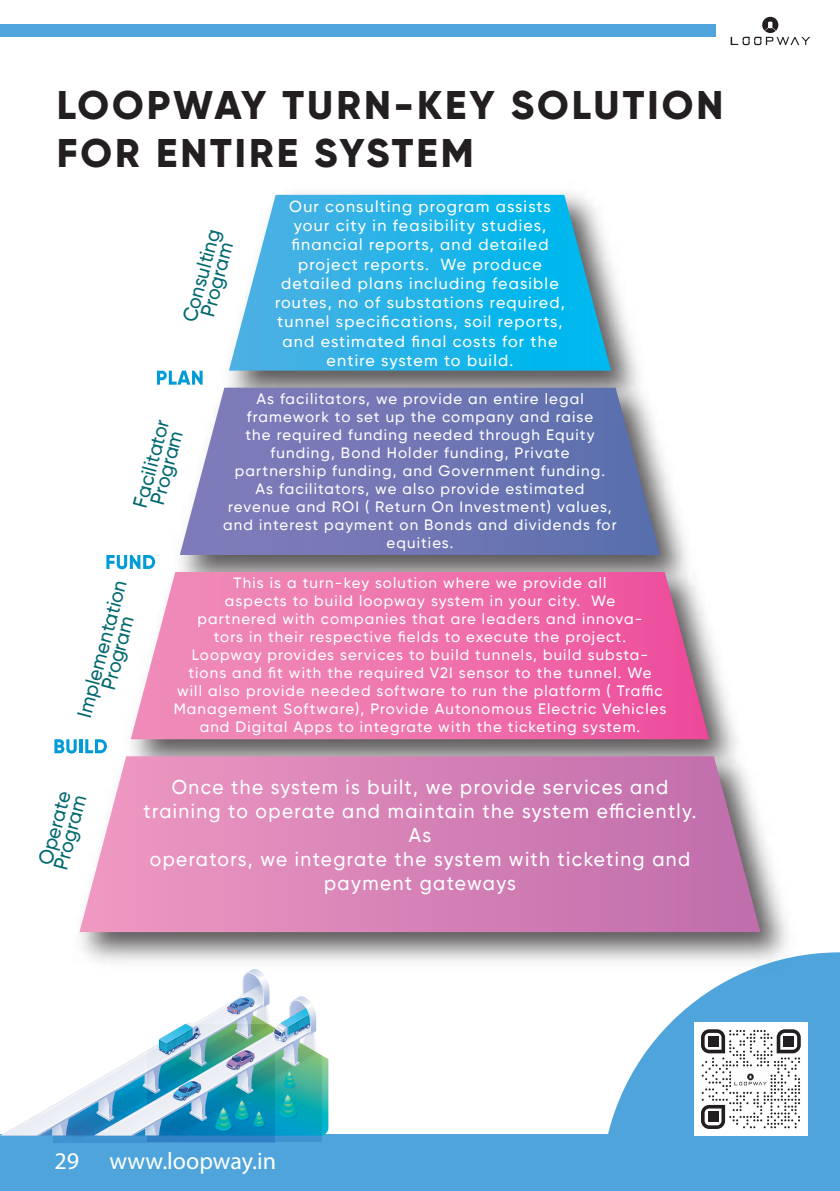
<style>
.page{position:relative;width:840px;height:1191px;background:#fff}
.page>*{position:absolute;margin:0;border:0;box-sizing:border-box;transform-origin:0 0}
.t1{font:800 40px/48px "Gilroy";letter-spacing:.075em;color:#231f20}
.t2{font:24px "Myriad Pro";color:#fff}
.t3{font:500 20px/24px "Gilroy";letter-spacing:.075em;color:#fff;text-align:center;scale:.95 1}
.t4{font:500 20px/16px "Gilroy";color:#006970;text-align:center;scale:.96 1}
.t5{font:500 16px/19.2px "Gilroy";letter-spacing:.075em;color:#fff;text-align:center}
.t6{font:500 15px/18px "Gilroy";letter-spacing:.075em;color:#fff;text-align:center}
</style>
<div class="page">
<svg style="left:730px;top:17px;width:79px;height:28px"></svg>
<div style="left:0;top:24px;width:715px;height:12px;background:#4fa5db"></div>
<div style="left:0;top:1134px;width:839px;height:57px;background:#4fa5db"></div>
<svg style="left:608px;top:952px;width:231px;height:184px;fill:#4fa5db"></svg>
<div style="left:693px;top:1022px;width:114px;height:113px;background:#fff"></div>
<svg style="left:701px;top:1029px;width:99px;height:100px"></svg>
<div style="left:707px;top:1036px;width:10px;height:10px;background:#231f20"></div>
<div style="left:783px;top:1036px;width:10px;height:10px;background:#231f20"></div>
<div style="left:707px;top:1111px;width:10px;height:11px;background:#231f20"></div>
<img style="left:731px;top:1068px;width:38px;height:22px">
<img style="left:275px;top:193px;width:363px;height:177px">
<svg style="left:229px;top:195px;width:381px;height:175px;background:#38b8e7"></svg>
<img style="left:162px;top:370px;width:525px;height:184px">
<svg style="left:180px;top:388px;width:479px;height:166px;background:#797fb7"></svg>
<img style="left:120px;top:554px;width:617px;height:186px">
<svg style="left:131px;top:572px;width:577px;height:167px;background:#ed79af"></svg>
<svg style="left:3px;top:976px;width:325px;height:166px"></svg>
<img style="left:69px;top:740px;width:735px;height:236px">
<svg style="left:79px;top:756px;width:681px;height:176px;background:#d688b9"></svg>
<svg style="left:157px;top:371px;width:45px;height:14px"></svg>
<svg style="left:106px;top:555px;width:49px;height:14px"></svg>
<svg style="left:54px;top:739px;width:23px;height:14px"></svg>
<hr style="left:79px;top:739px;width:3px;height:14px;background:#009cd8">
<svg style="left:85px;top:739px;width:22px;height:14px"></svg>
<h1 class="t1" style="left:57px;top:80px;width:667px">LOOPWAY TURN-KEY SOLUTION<br>FOR ENTIRE SYSTEM</h1>
<p class="t5" style="left:275px;top:197px;width:291px">Our consulting program assists your city in feasibility studies, financial reports, and detailed project reports. We produce detailed plans including feasible routes, no of substations required, tunnel specifications, soil reports, and estimated final costs for the entire system to build.</p>
<p class="t6" style="left:223px;top:390px;width:395px">As facilitators, we provide an entire legal framework to set up the company and raise<br>the required funding needed through Equity funding, Bond Holder funding, Private partnership funding, and Government funding.<br>As facilitators, we also provide estimated revenue and ROI ( Return On Investment) values, and interest payment on Bonds and dividends for equities.</p>
<p class="t6" style="left:174px;top:573px;width:494px">This is a turn-key solution where we provide all<br>aspects to build loopway system in your city. We<br>partnered with companies that are leaders and innova-<br>tors in their respective fields to execute the project.<br>Loopway provides services to build tunnels, build substa&shy;tions and fit with the required V2I sensor to the tunnel. We<br>will also provide needed software to run the platform ( Traffic Management Software), Provide Autonomous Electric Vehicles and Digital Apps to integrate with the ticketing system.</p>
<h3 class="t4" style="left:181px;top:319px;width:101px;rotate:-75deg">Consulting<br>Program</h3>
<h3 class="t4" style="left:131px;top:505px;width:95px;rotate:-75deg">Facilitator<br>Program</h3>
<h3 class="t4" style="left:76px;top:714px;width:148px;rotate:-75deg">Implementation<br>Program</h3>
<h3 class="t4" style="left:37px;top:862px;width:80px;text-align:left;rotate:-75deg">Operate<br>Program</h3>
<h3 class="t3" style="left:143px;top:775px;width:583px">Once the system is built, we provide services and training to operate and maintain the system efficiently.<br>As<br>operators, we integrate the system with ticketing and payment gateways</h3>
<h2 class="t2" style="left:54px;top:1146px;width:26px">29</h2>
<h2 class="t2" style="left:110px;top:1146px;width:168px">www.loopway.in</h2>
</div>
